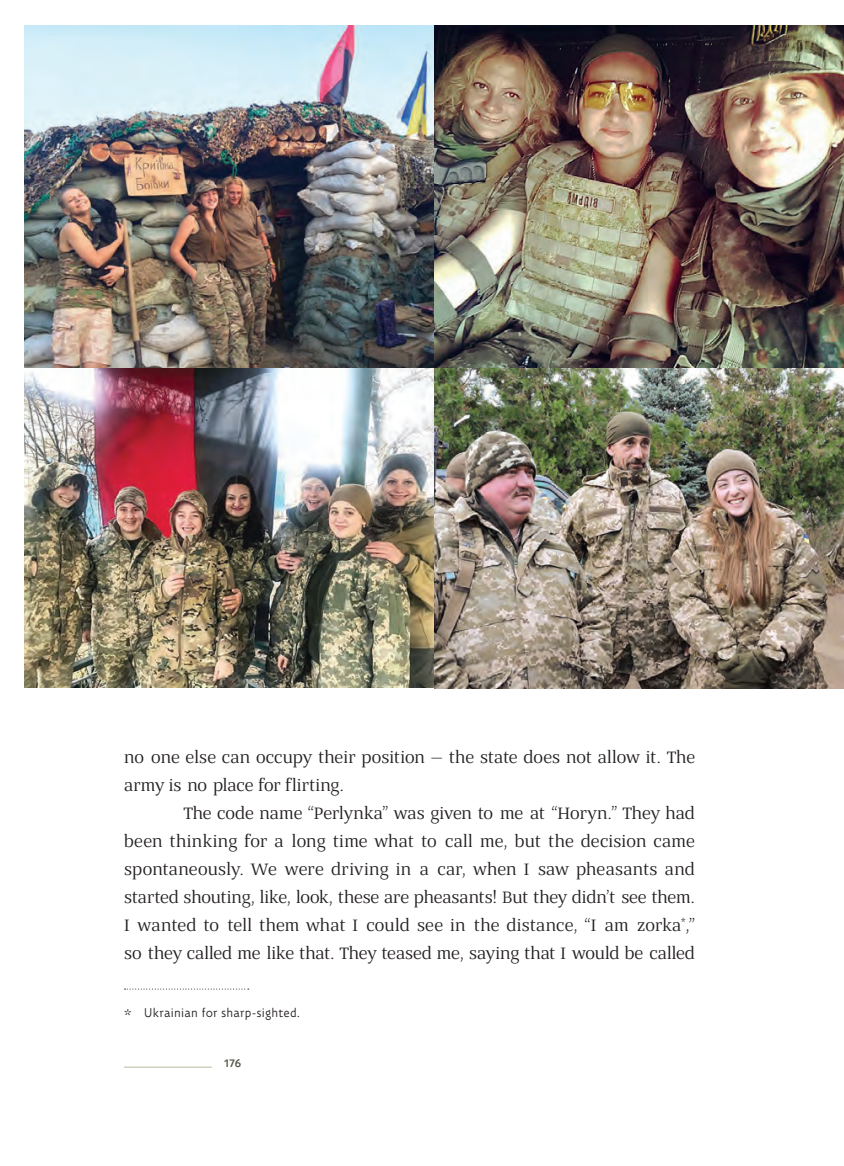
<style>
.page{position:relative;width:844px;height:1166px;background:#fff}
.page>*{position:absolute;margin:0;border:0;box-sizing:border-box;transform-origin:0 0}
.TEXT{font:17.5px/28px "Bandera Text Cyr";letter-spacing:.005em;color:#231f20}
.FOOT{font:300 12.25px "Zion Train Cyr";letter-spacing:.02em;color:#231f20}
.t1{font:600 10.5px "Zion Train Cyr";color:#515347}
</style>
<div class="page">
<hr style="left:124px;top:1067px;width:88px;height:1px;background:#bab9a0">
<svg style="left:124px;top:988px;width:125px;height:1px"></svg>
<img style="left:25px;top:25px;width:818px;height:663px">
<p class="TEXT" style="left:124px;top:744px;width:572px">no one else can occupy their position — the state does not allow it. The army is no place for flirting.</p>
<p class="TEXT" style="left:124px;top:800px;width:572px;text-align:justify;text-indent:60px">The code name “Perlynka” was given to me at “Horyn.” They had been thinking for a long time what to call me, but the decision came spontaneously. We were driving in a car, when I saw pheasants and started shouting, like, look, these are pheasants! But they didn’t see them.<br>I wanted to tell them what I could see in the distance, “I am zorka<sup>*</sup>,” so they called me like that. They teased me, saying that I would be called</p>
<p class="FOOT" style="left:124px;top:1005px;width:177px">* Ukrainian for sharp-sighted.</p>
<p class="t1" style="left:224px;top:1057px;width:19px">176</p>
</div>
